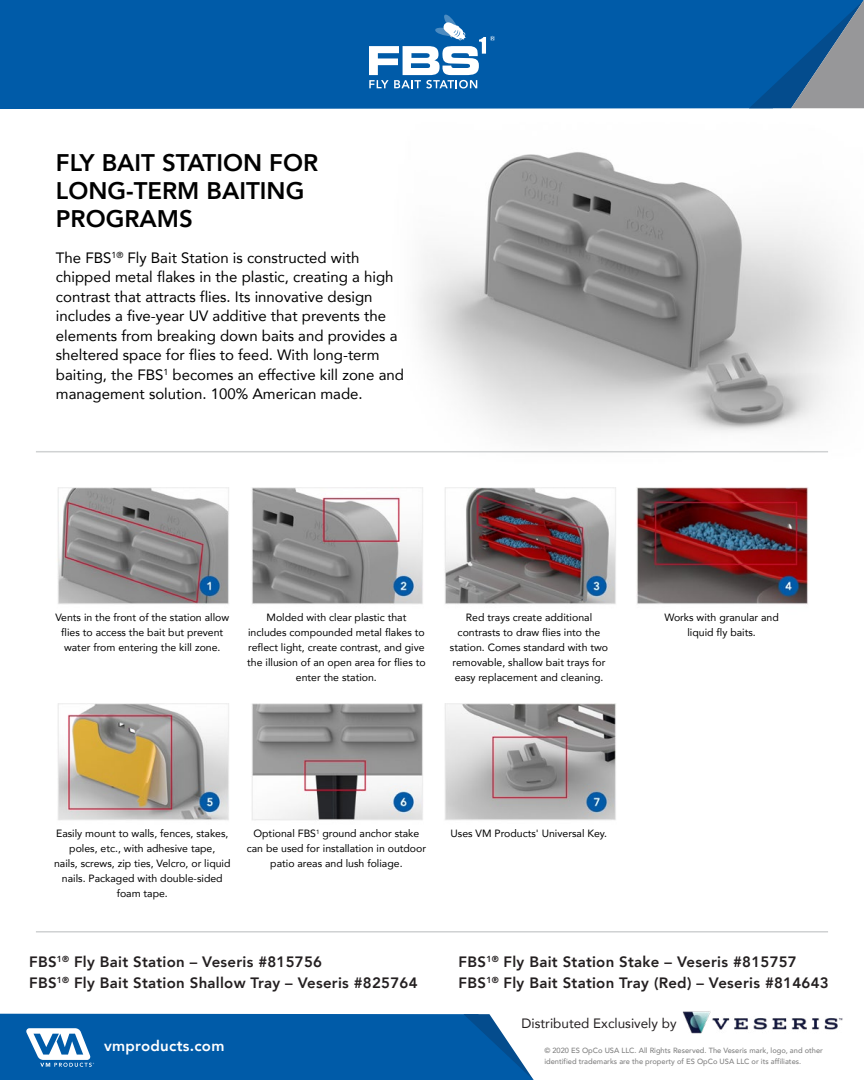
<style>
.page{position:relative;width:864px;height:1080px;background:#fff}
.page>*{position:absolute;margin:0;border:0;box-sizing:border-box;transform-origin:0 0}
.t1{font:800 24px/28.5px "Avenir";color:#000}
.t2{font:15px/19.5px "Avenir";color:#000}
.t3{font:800 15px/21px "Avenir";letter-spacing:.02em;color:#231f20}
.t4{font:800 15px "Avenir";letter-spacing:.02em;color:#fff}
.t5{font:13.5px "Avenir";color:#231f20}
.t6{font:10.5px/15px "Avenir";color:#000;text-align:center}
.t7{font:500 7.5px/10.5px "Avenir";color:#828282}
</style>
<div class="page">
<img style="left:388px;top:152px;width:463px;height:301px">
<div style="left:0;top:0;width:864px;height:109px;background:#005ba8"></div>
<svg style="left:749px;top:0;width:115px;height:108px;background:#306b9e"></svg>
<hr style="left:36px;top:451px;width:792px;height:1px;background:#d0d2d3">
<hr style="left:36px;top:931px;width:792px;height:2px;background:#d0d2d3">
<svg style="left:0;top:1014px;width:534px;height:66px;background:#1366ad"></svg>
<img style="left:682px;top:1011px;width:161px;height:23px">
<img style="left:445px;top:703px;width:171px;height:117px">
<img style="left:58px;top:703px;width:365px;height:118px">
<img style="left:445px;top:487px;width:363px;height:117px">
<img style="left:57px;top:487px;width:366px;height:118px">
<svg style="left:369px;top:15px;width:126px;height:74px"></svg>
<h1 class="t1" style="left:56px;top:148px;width:264px">FLY BAIT STATION FOR<br>LONG-TERM BAITING<br>PROGRAMS</h1>
<p class="t2" style="left:56px;top:247px;width:350px">The FBS<sup>1®</sup> Fly Bait Station is constructed with chipped metal flakes in the plastic, creating a high contrast that attracts flies. Its innovative design includes a five-year UV additive that prevents the elements from breaking down baits and provides a sheltered space for flies to feed. With long-term baiting, the FBS<sup>1</sup> becomes an effective kill zone and management solution. 100% American made.</p>
<p class="t6" style="left:55px;top:610px;width:175px">Vents in the front of the station allow flies to access the bait but prevent water from entering the kill zone.</p>
<p class="t6" style="left:247px;top:610px;width:180px">Molded with clear plastic that includes compounded metal flakes to reflect light, create contrast, and give the illusion of an open area for flies to enter the station.</p>
<p class="t6" style="left:450px;top:610px;width:160px">Red trays create additional contrasts to draw flies into the station. Comes standard with two removable, shallow bait trays for easy replacement and cleaning.</p>
<p class="t6" style="left:664px;top:610px;width:116px">Works with granular and liquid fly baits.</p>
<p class="t6" style="left:54px;top:826px;width:178px">Easily mount to walls, fences, stakes, poles, etc., with adhesive tape,<br>nails, screws, zip ties, Velcro, or liquid nails. Packaged with double-sided foam tape.</p>
<p class="t6" style="left:247px;top:826px;width:181px">Optional FBS<sup>1</sup> ground anchor stake can be used for installation in outdoor patio areas and lush foliage.</p>
<p class="t6" style="left:451px;top:826px;width:158px">Uses VM Products' Universal Key.</p>
<h2 class="t3" style="left:29px;top:952px;width:390px">FBS<sup>1®</sup> Fly Bait Station – Veseris #815756<br>FBS<sup>1®</sup> Fly Bait Station Shallow Tray – Veseris #825764</h2>
<h2 class="t3" style="left:459px;top:952px;width:372px">FBS<sup>1®</sup> Fly Bait Station Stake – Veseris #815757<br>FBS<sup>1®</sup> Fly Bait Station Tray (Red) – Veseris #814643</h2>
<h2 class="t4" style="left:104px;top:1034px;width:122px">vmproducts.com</h2>
<p class="t5" style="left:522px;top:1013px;width:157px">Distributed Exclusively by</p>
<p class="t7" style="left:544px;top:1045px;width:280px">© 2020 ES OpCo USA LLC. All Rights Reserved. The Veseris mark, logo, and other identified trademarks are the property of ES OpCo USA LLC or its affiliates.</p>
</div>
